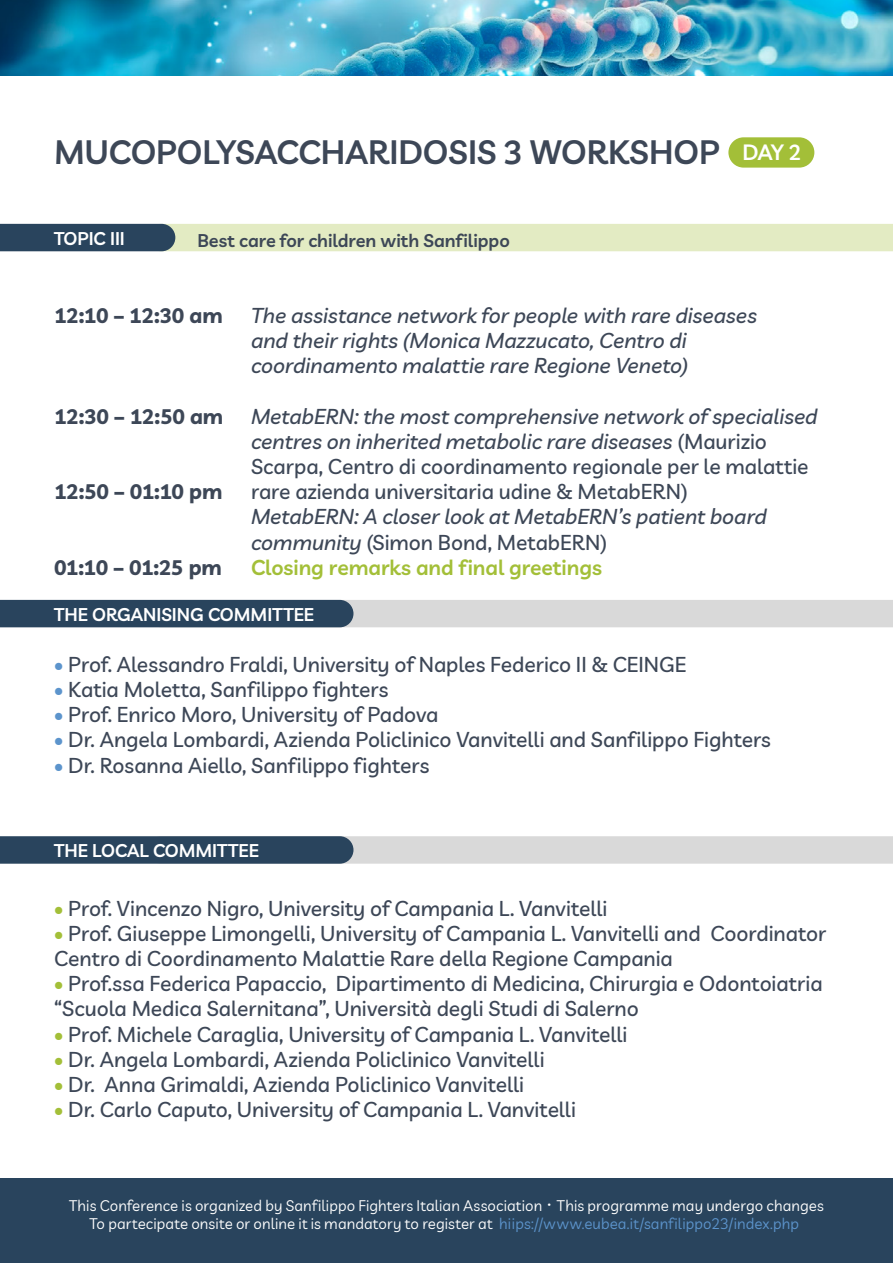
<style>
.page{position:relative;width:893px;height:1263px;background:#fff}
.page>*{position:absolute;margin:0;border:0;box-sizing:border-box;transform-origin:0 0}
.t1{font:600 33px "Livvic";color:#3d4757}
.t2{font:600 21.6px "Livvic";color:#fff}
.t3{font:500 21px/25.2px "Livvic";letter-spacing:-.005em;color:#3d4757}
.t4{font:italic 500 21px/25.2px "Livvic";color:#3d4757}
.t5{font:700 21px "Livvic";letter-spacing:-.02em;color:#3d4757}
.t6{font:600 18px "Livvic";color:#fff}
.t7{font:600 18px "Livvic";color:#3d4757}
.t8{font:15px/18px "Livvic";letter-spacing:.005em;color:#fff;text-align:center}
.s1{font-style:italic}
.s2{font-style:normal}
.s3{font-weight:600;font-style:normal;color:#a3bf38}
.s4{font-weight:700;color:#5c94cc}
.s5{font-weight:700;color:#a3bf38}
.s6{font-weight:600}
.s7{color:#5c94cc}
</style>
<div class="page">
<img style="left:0;top:0;width:893px;height:75px">
<div style="left:0;top:1178px;width:893px;height:85px;background:#29445d"></div>
<svg style="left:0;top:224px;width:893px;height:27px;background:#bfcaaf"></svg>
<svg style="left:0;top:600px;width:893px;height:27px;background:#939ea8"></svg>
<svg style="left:0;top:836px;width:893px;height:28px;background:#95a0a9"></svg>
<div style="left:728px;top:137px;width:86px;height:31px;background:#a3bf38;border-radius:15px"></div>
<h1 class="t1" style="left:54px;top:128px;width:667px">MUCOPOLYSACCHARIDOSIS 3 WORKSHOP</h1>
<p class="t2" style="left:742px;top:136px;width:60px">DAY 2</p>
<p class="t6" style="left:54px;top:224px;width:72px">TOPIC III</p>
<p class="t7" style="left:197px;top:226px;width:314px">Best care for children with Sanfilippo</p>
<p class="t5" style="left:54px;top:299px;width:170px">12:10 – 12:30 am</p>
<p class="t5" style="left:54px;top:400px;width:171px">12:30 – 12:50 am</p>
<p class="t5" style="left:54px;top:475px;width:170px">12:50 – 01:10 pm</p>
<p class="t5" style="left:54px;top:551px;width:169px">01:10 – 01:25 pm</p>
<p class="t4" style="left:251px;top:301px;width:507px">The assistance network for people with rare diseases and their rights (Monica Mazzucato, Centro di coordinamento malattie rare Regione Veneto)</p>
<p class="t3" style="left:251px;top:402px;width:568px"><span class="s1">MetabERN: the most comprehensive network of specialised centres on inherited metabolic rare diseases</span> (Maurizio Scarpa, Centro di coordinamento regionale per le malattie rare azienda universitaria udine &amp; MetabERN)</p>
<p class="t4" style="left:251px;top:503px;width:517px">MetabERN: A closer look at MetabERN’s patient board community <span class="s2">(Simon Bond, MetabERN)<br></span><span class="s3">Closing remarks and final greetings</span></p>
<p class="t6" style="left:54px;top:600px;width:262px">THE ORGANISING COMMITTEE</p>
<p class="t3" style="left:54px;top:650px;width:634px"><span class="s4">•</span> Prof. Alessandro Fraldi, University of Naples Federico II &amp; CEINGE</p>
<p class="t3" style="left:54px;top:676px;width:336px"><span class="s4">•</span> Katia Moletta, Sanfilippo fighters</p>
<p class="t3" style="left:54px;top:701px;width:386px"><span class="s4">•</span> Prof. Enrico Moro, University of Padova</p>
<p class="t3" style="left:54px;top:726px;width:718px"><span class="s4">•</span> Dr. Angela Lombardi, Azienda Policlinico Vanvitelli and Sanfilippo Fighters</p>
<p class="t3" style="left:54px;top:751px;width:377px"><span class="s4">•</span> Dr. Rosanna Aiello, Sanfilippo fighters</p>
<p class="t6" style="left:54px;top:837px;width:206px">THE LOCAL COMMITTEE</p>
<p class="t3" style="left:54px;top:894px;width:555px"><span class="s5">•</span> Prof. Vincenzo Nigro, University of Campania L. Vanvitelli</p>
<p class="t3" style="left:54px;top:919px;width:774px"><span class="s5">•</span> Prof. Giuseppe Limongelli, University of Campania L. Vanvitelli and Coordinator<br>Centro di Coordinamento Malattie Rare della Regione Campania</p>
<p class="t3" style="left:54px;top:970px;width:770px"><span class="s5">•</span> Prof.ssa Federica Papaccio, Dipartimento di Medicina, Chirurgia e Odontoiatria “Scuola Medica Salernitana”, Università degli Studi di Salerno</p>
<p class="t3" style="left:54px;top:1020px;width:575px"><span class="s5">•</span> Prof. Michele Caraglia, University of Campania L. Vanvitelli</p>
<p class="t3" style="left:54px;top:1045px;width:492px"><span class="s5">•</span> Dr. Angela Lombardi, Azienda Policlinico Vanvitelli</p>
<p class="t3" style="left:54px;top:1071px;width:472px"><span class="s5">•</span> Dr. Anna Grimaldi, Azienda Policlinico Vanvitelli</p>
<p class="t3" style="left:54px;top:1096px;width:523px"><span class="s5">•</span> Dr. Carlo Caputo, University of Campania L. Vanvitelli</p>
<p class="t8" style="left:69px;top:1196px;width:756px">This Conference is organized by Sanfilippo Fighters Italian Association <span class="s6">·</span> This programme may undergo changes<br>To partecipate onsite or online it is mandatory to register at <span class="s7">hiips://www.eubea.it/sanfilippo23/index.php</span></p>
</div>
